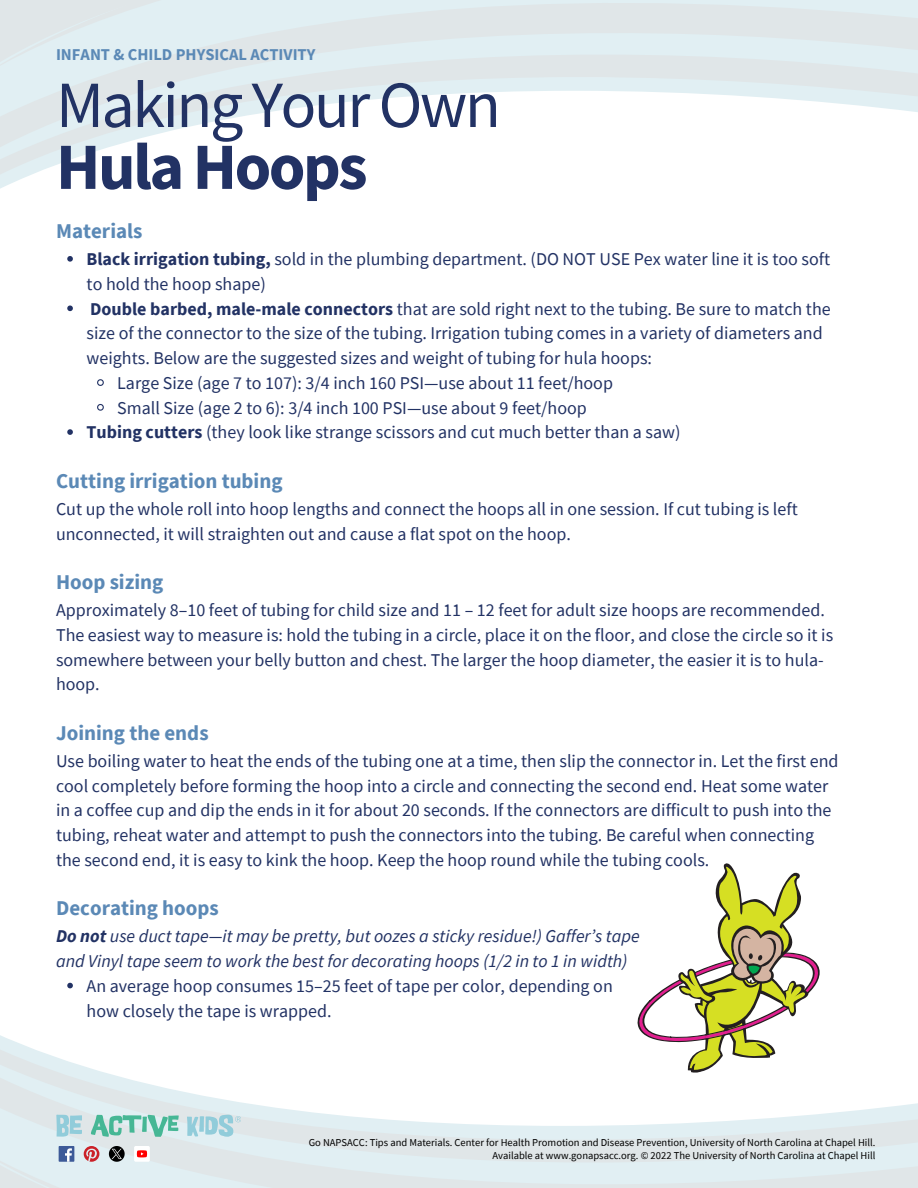
<style>
.page{position:relative;width:918px;height:1188px;background:#fff}
.page>*{position:absolute;margin:0;border:0;box-sizing:border-box;transform-origin:0 0}
.t1{font:66px/61.8px "Source Sans Pro";letter-spacing:-.035em;color:#223264}
.t2{font:700 21px "Source Sans Pro";color:#5b89b6}
.t3{font:18px/24.8px "Source Sans Pro";color:#223264}
.t4{font:italic 18px/24.8px "Source Sans Pro";color:#223264}
.t5{font:700 16.5px "Source Sans Pro";color:#5b89b6}
.t6{font:10.5px "Source Sans Pro";color:#000}
.s1{font-weight:700}
</style>
<div class="page">
<div style="left:0;top:0;width:918px;height:66px;background:#e0ebee"></div>
<svg style="left:0;top:66px;width:918px;height:246px"></svg>
<div style="left:619px;top:110px;width:28px;height:23px;background:#fff;border-radius:50%"></div>
<svg style="left:0;top:1151px;width:918px;height:37px;background:#e0ebee"></svg>
<svg style="left:0;top:982px;width:918px;height:169px"></svg>
<div style="left:608px;top:1083px;width:29px;height:23px;background:#fff;border-radius:50%"></div>
<div style="left:722px;top:1090px;width:64px;height:19px;background:#fff"></div>
<svg style="left:67px;top:256px;width:6px;height:6px"></svg>
<svg style="left:67px;top:306px;width:6px;height:5px"></svg>
<svg style="left:97px;top:379px;width:7px;height:7px"></svg>
<svg style="left:97px;top:404px;width:7px;height:7px"></svg>
<svg style="left:67px;top:429px;width:6px;height:6px"></svg>
<svg style="left:67px;top:983px;width:6px;height:5px"></svg>
<svg style="left:56px;top:1115px;width:26px;height:21px"></svg>
<svg style="left:91px;top:1115px;width:88px;height:21px;background:#94d0c1"></svg>
<svg style="left:187px;top:1115px;width:54px;height:21px"></svg>
<div style="left:59px;top:1146px;width:15px;height:16px;background:#3d5a98"></div>
<svg style="left:65px;top:1148px;width:7px;height:14px"></svg>
<svg style="left:84px;top:1146px;width:15px;height:16px"></svg>
<svg style="left:109px;top:1146px;width:16px;height:16px"></svg>
<div style="left:134px;top:1146px;width:16px;height:16px;background:#fff;border-radius:2px"></div>
<svg style="left:137px;top:1150px;width:10px;height:7px"></svg>
<svg style="left:632px;top:863px;width:208px;height:211px"></svg>
<p class="t5" style="left:56px;top:44px;width:261px">INFANT &amp; CHILD PHYSICAL ACTIVITY</p>
<p class="t1" style="left:56px;top:73px;width:446px">Making Your Own<br><span class="s1">Hula Hoops</span></p>
<p class="t2" style="left:56px;top:217px;width:88px">Materials</p>
<h3 class="t3" style="left:87px;top:246px;width:745px"><span class="s1">Black irrigation tubing,</span> sold in the plumbing department. (DO NOT USE Pex water line it is too soft to hold the hoop shape)</h3>
<h1 class="t3" style="left:87px;top:296px;width:746px"><span class="s1">Double barbed, male-male connectors</span> that are sold right next to the tubing. Be sure to match the size of the connector to the size of the tubing. Irrigation tubing comes in a variety of diameters and weights. Below are the suggested sizes and weight of tubing for hula hoops:</h1>
<h2 class="t3" style="left:117px;top:370px;width:497px">Large Size (age 7 to 107): 3/4 inch 160 PSI—use about 11 feet/hoop</h2>
<p class="t3" style="left:117px;top:395px;width:471px">Small Size (age 2 to 6): 3/4 inch 100 PSI—use about 9 feet/hoop</p>
<p class="t3" style="left:87px;top:419px;width:596px"><span class="s1">Tubing cutters</span> (they look like strange scissors and cut much better than a saw)</p>
<p class="t2" style="left:56px;top:467px;width:228px">Cutting irrigation tubing</p>
<p class="t3" style="left:56px;top:496px;width:743px">Cut up the whole roll into hoop lengths and connect the hoops all in one session. If cut tubing is left unconnected, it will straighten out and cause a flat spot on the hoop.</p>
<p class="t2" style="left:56px;top:568px;width:109px">Hoop sizing</p>
<p class="t3" style="left:56px;top:597px;width:779px">Approximately 8–10 feet of tubing for child size and 11 – 12 feet for adult size hoops are recommended.<br>The easiest way to measure is: hold the tubing in a circle, place it on the floor, and close the circle so it is somewhere between your belly button and chest. The larger the hoop diameter, the easier it is to hula&shy;hoop.</p>
<p class="t2" style="left:56px;top:719px;width:154px">Joining the ends</p>
<p class="t3" style="left:56px;top:748px;width:784px">Use boiling water to heat the ends of the tubing one at a time, then slip the connector in. Let the first end cool completely before forming the hoop into a circle and connecting the second end. Heat some water in a coffee cup and dip the ends in it for about 20 seconds. If the connectors are difficult to push into the tubing, reheat water and attempt to push the connectors into the tubing. Be careful when connecting the second end, it is easy to kink the hoop. Keep the hoop round while the tubing cools.</p>
<h4 class="t2" style="left:56px;top:895px;width:164px">Decorating hoops</h4>
<h4 class="t4" style="left:56px;top:923px;width:585px"><span class="s1">Do not</span> use duct tape—it may be pretty, but oozes a sticky residue!) Gaffer’s tape and Vinyl tape seem to work the best for decorating hoops (1/2 in to 1 in width)</h4>
<h4 class="t3" style="left:87px;top:973px;width:528px">An average hoop consumes 15–25 feet of tape per color, depending on how closely the tape is wrapped.</h4>
<h4 class="t6" style="left:309px;top:1136px;width:568px">Go NAPSACC: Tips and Materials. Center for Health Promotion and Disease Prevention, University of North Carolina at Chapel Hill.</h4>
<h4 class="t6" style="left:493px;top:1148px;width:384px">Available at www.gonapsacc.org. © 2022 The University of North Carolina at Chapel Hill</h4>
</div>
